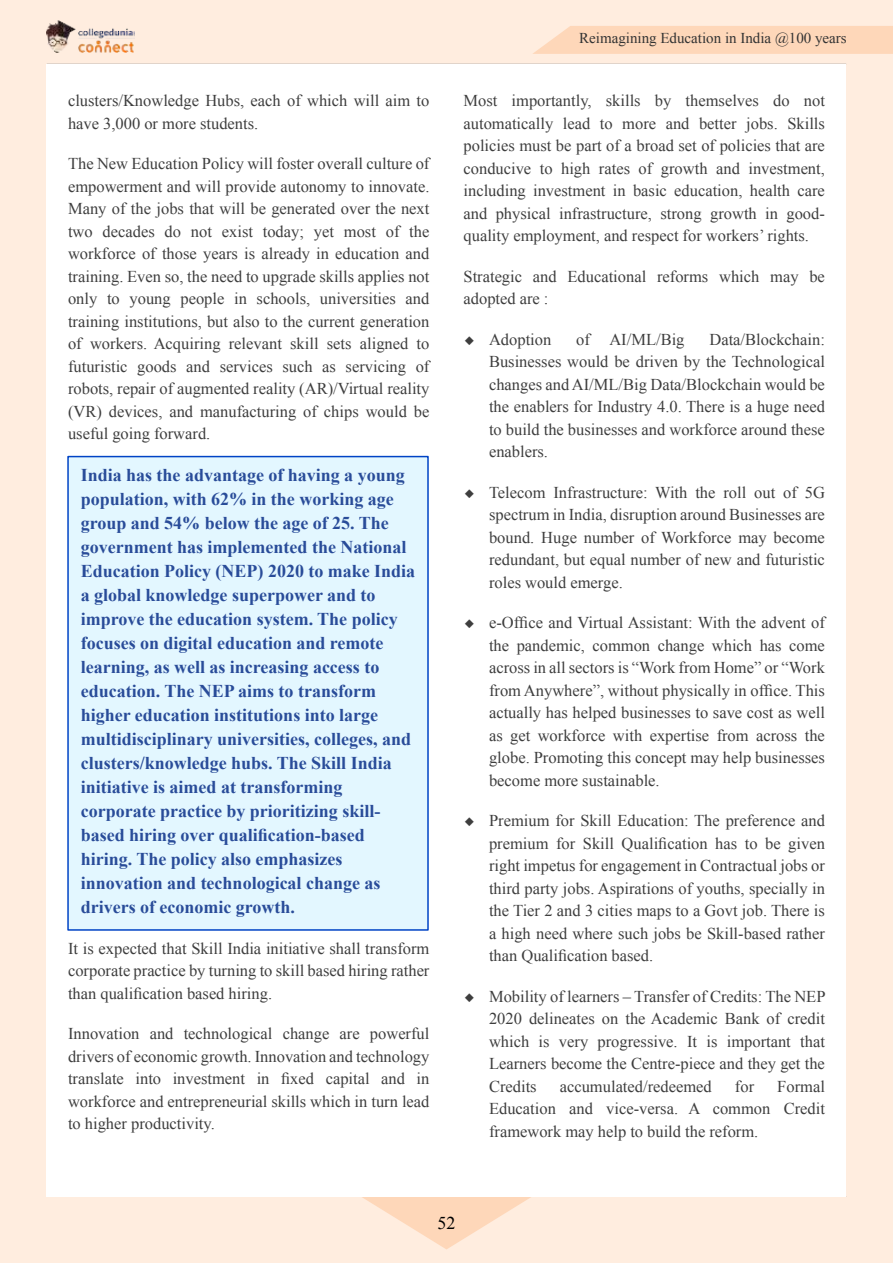
<style>
.page{position:relative;width:893px;height:1263px;background:#ffeddf}
.page>*{position:absolute;margin:0;border:0;box-sizing:border-box;transform-origin:0 0}
.t1{font:700 18px/24px "Times New Roman";color:#294c99}
.t2{font:18px "Times New Roman";color:#000}
.t3{font:16.5px/22.5px "Times New Roman";color:#3e3e3e;text-align:justify}
.t4{font:15px "Times New Roman";color:#333}
.s1{font-family:"Lucida Grande"}
</style>
<div class="page">
<svg style="left:362px;top:1197px;width:169px;height:52px"></svg>
<img style="left:47px;top:20px;width:87px;height:32px">
<hr style="left:47px;top:1196px;width:799px;height:1px;background:#fff">
<div style="left:47px;top:64px;width:799px;height:1132px;background:#fff"></div>
<div style="left:533px;top:26px;width:360px;height:28px;background:#fed7b9"></div>
<div style="left:67px;top:456px;width:362px;height:475px;background:#e3f7ff;border:2px solid #0043c5"></div>
<p class="t3" style="left:68px;top:91px;width:363px">clusters/Knowledge Hubs, each of which will aim to have 3,000 or more students.</p>
<p class="t3" style="left:68px;top:154px;width:363px">The New Education Policy will foster overall culture of empowerment and will provide autonomy to innovate.<br>Many of the jobs that will be generated over the next two decades do not exist today; yet most of the workforce of those years is already in education and training. Even so, the need to upgrade skills applies not only to young people in schools, universities and training institutions, but also to the current generation of workers. Acquiring relevant skill sets aligned to futuristic goods and services such as servicing of robots, repair of augmented reality (AR)/Virtual reality (VR) devices, and manufacturing of chips would be useful going forward.</p>
<p class="t1" style="left:81px;top:465px;width:336px">India has the advantage of having a young population, with 62% in the working age group and 54% below the age of 25. The government has implemented the National Education Policy (NEP) 2020 to make India a global knowledge superpower and to improve the education system. The policy focuses on digital education and remote learning, as well as increasing access to education. The NEP aims to transform higher education institutions into large multidisciplinary universities, colleges, and clusters/knowledge hubs. The Skill India initiative is aimed at transforming corporate practice by prioritizing skill&shy;based hiring over qualification-based hiring. The policy also emphasizes innovation and technological change as drivers of economic growth.</p>
<p class="t3" style="left:68px;top:939px;width:363px">It is expected that Skill India initiative shall transform corporate practice by turning to skill based hiring rather than qualification based hiring.</p>
<p class="t3" style="left:68px;top:1024px;width:363px">Innovation and technological change are powerful drivers of economic growth. Innovation and technology translate into investment in fixed capital and in workforce and entrepreneurial skills which in turn lead to higher productivity.</p>
<p class="t4" style="left:579px;top:33px;width:269px">Reimagining Education in India @100 years</p>
<p class="t3" style="left:463px;top:91px;width:363px">Most importantly, skills by themselves do not automatically lead to more and better jobs. Skills policies must be part of a broad set of policies that are conducive to high rates of growth and investment, including investment in basic education, health care and physical infrastructure, strong growth in good&shy;quality employment, and respect for workers’ rights.</p>
<p class="t3" style="left:463px;top:267px;width:363px">Strategic and Educational reforms which may be adopted are :</p>
<p class="t3" style="left:463px;top:330px;width:89px"><span class="s1">◆</span> Adoption</p>
<p class="t3" style="left:576px;top:330px;width:110px">of AI/ML/Big</p>
<p class="t3" style="left:489px;top:330px;width:337px;text-indent:220px">Data/Blockchain:<br>Businesses would be driven by the Technological changes and AI/ML/Big Data/Blockchain would be the enablers for Industry 4.0. There is a huge need to build the businesses and workforce around these enablers.</p>
<p class="t3" style="left:489px;top:483px;width:337px;text-indent:-26px"><span class="s1">◆</span> Telecom Infrastructure: With the roll out of 5G spectrum in India, disruption around Businesses are bound. Huge number of Workforce may become redundant, but equal number of new and futuristic roles would emerge.</p>
<p class="t3" style="left:489px;top:613px;width:337px;text-indent:-26px"><span class="s1">◆</span> e-Office and Virtual Assistant: With the advent of the pandemic, common change which has come across in all sectors is “Work from Home” or “Work from Anywhere”, without physically in office. This actually has helped businesses to save cost as well as get workforce with expertise from across the globe. Promoting this concept may help businesses become more sustainable.</p>
<p class="t3" style="left:489px;top:811px;width:337px;text-indent:-26px"><span class="s1">◆</span> Premium for Skill Education: The preference and premium for Skill Qualification has to be given right impetus for engagement in Contractual jobs or third party jobs. Aspirations of youths, specially in the Tier 2 and 3 cities maps to a Govt job. There is a high need where such jobs be Skill-based rather than Qualification based.</p>
<p class="t3" style="left:489px;top:987px;width:338px;text-indent:-26px"><span class="s1">◆</span> Mobility of learners – Transfer of Credits: The NEP 2020 delineates on the Academic Bank of credit which is very progressive. It is important that Learners become the Centre-piece and they get the Credits</p>
<p class="t3" style="left:489px;top:1077px;width:337px;text-indent:288px">Formal Education and vice-versa. A common Credit framework may help to build the reform.</p>
<p class="t3" style="left:560px;top:1077px;width:154px">accumulated/redeemed</p>
<p class="t3" style="left:735px;top:1077px;width:21px">for</p>
<p class="t2" style="left:437px;top:1217px;width:19px">52</p>
</div>
